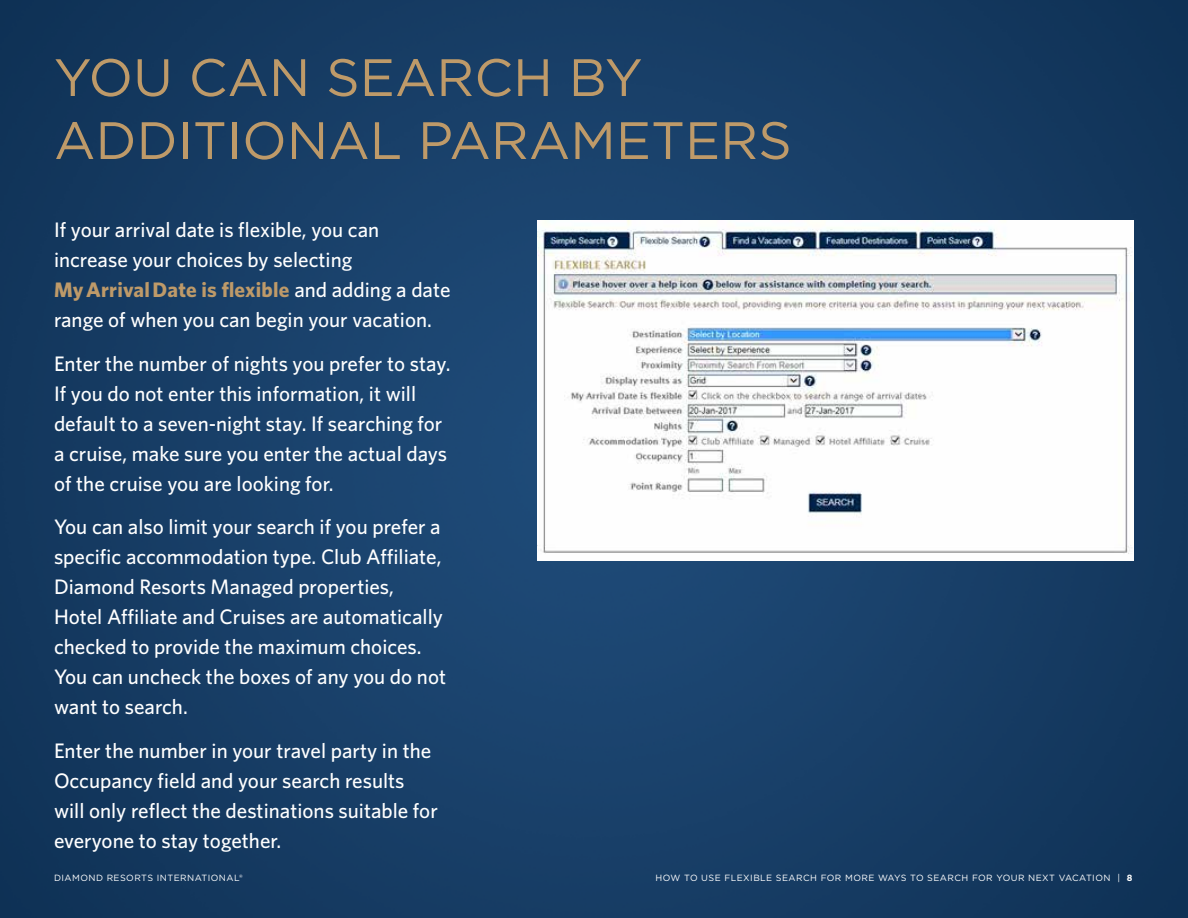
<style>
.page{position:relative;width:1188px;height:918px;background:#fff}
.page>*{position:absolute;margin:0;border:0;box-sizing:border-box;transform-origin:0 0}
.t1{font:52.5px/63px "Gotham";color:#be9a69}
.t2{font:500 21px/30px "Whitney";color:#fff}
.t3{font:9px "Gotham";letter-spacing:.05em;color:#fff}
.s1{font-weight:700;color:#be9a69}
.s2{font-weight:700}
</style>
<div class="page">
<img style="left:0;top:0;width:1188px;height:918px">
<img style="left:538px;top:220px;width:596px;height:341px">
<h1 class="t1" style="left:54px;top:45px;width:739px">YOU CAN SEARCH BY<br>ADDITIONAL PARAMETERS</h1>
<p class="t2" style="left:54px;top:214px;width:398px">If your arrival date is flexible, you can increase your choices by selecting<br><span class="s1">My Arrival Date is flexible</span> and adding a date range of when you can begin your vacation.</p>
<p class="t2" style="left:54px;top:348px;width:398px">Enter the number of nights you prefer to stay.<br>If you do not enter this information, it will default to a seven-night stay. If searching for a cruise, make sure you enter the actual days of the cruise you are looking for.</p>
<p class="t2" style="left:54px;top:512px;width:394px">You can also limit your search if you prefer a specific accommodation type. Club Affiliate, Diamond Resorts Managed properties, Hotel Affiliate and Cruises are automatically checked to provide the maximum choices.<br>You can uncheck the boxes of any you do not want to search.</p>
<p class="t2" style="left:54px;top:735px;width:385px">Enter the number in your travel party in the Occupancy field and your search results will only reflect the destinations suitable for everyone to stay together.</p>
<p class="t3" style="left:54px;top:872px;width:190px">DIAMOND RESORTS INTERNATIONAL®</p>
<p class="t3" style="left:656px;top:872px;width:478px">HOW TO USE FLEXIBLE SEARCH FOR MORE WAYS TO SEARCH FOR YOUR NEXT VACATION | <span class="s2">8</span></p>
</div>
